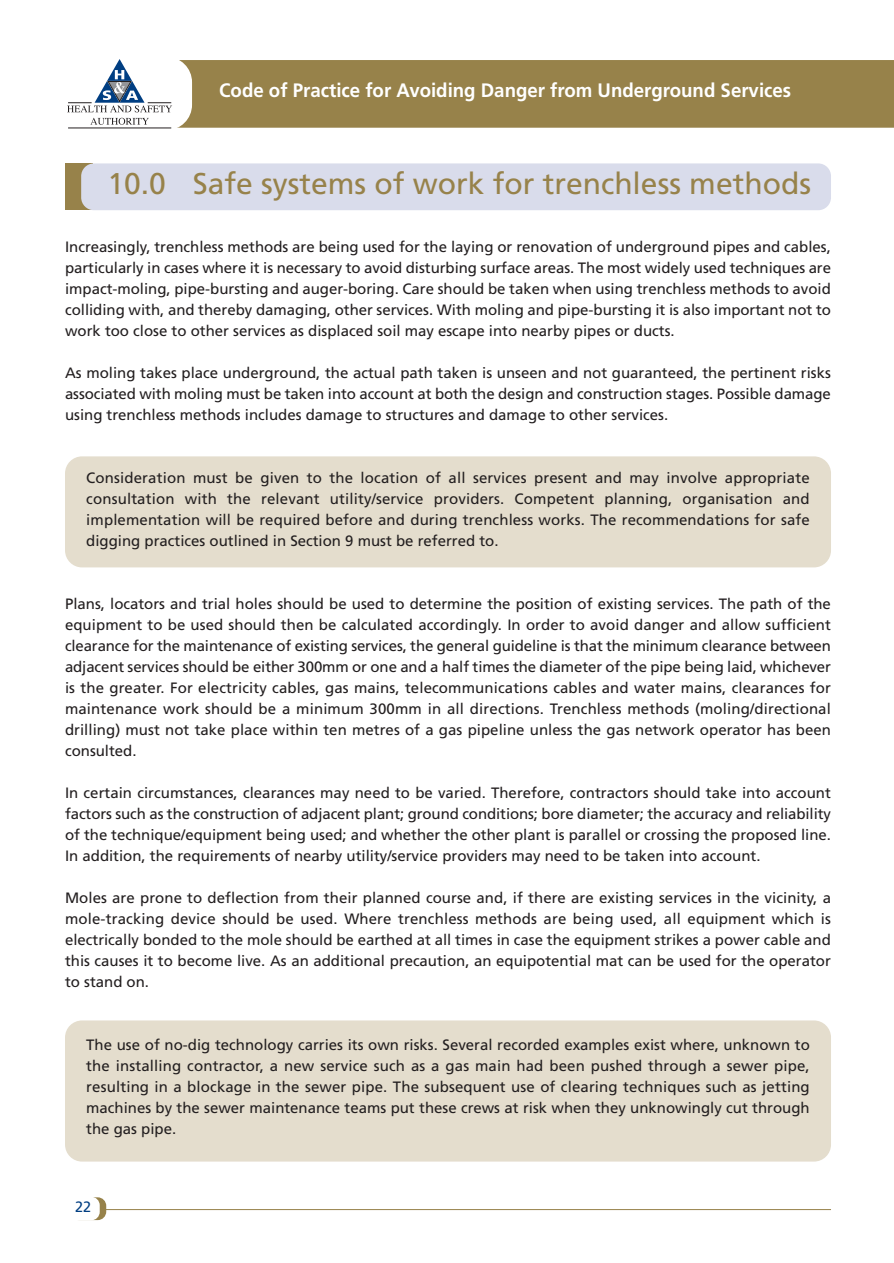
<style>
.page{position:relative;width:894px;height:1263px;background:#fff}
.page>*{position:absolute;margin:0;border:0;box-sizing:border-box;transform-origin:0 0}
.t1{font:30px "Frutiger";color:#97824a}
.t2{font:700 19.5px "Frutiger";color:#fff;scale:.96 1}
.t3{font:15px/21px "Frutiger";color:#231f20;text-align:justify}
.t4{font:15px "Frutiger";color:#003e82;scale:.96 1}
</style>
<div class="page">
<div style="left:65px;top:456px;width:765px;height:111px;background:#e4ddcd;border-radius:17px"></div>
<div style="left:65px;top:1020px;width:765px;height:141px;background:#e4ddcd;border-radius:17px"></div>
<div style="left:65px;top:163px;width:28px;height:47px;background:#97824a"></div>
<div style="left:81px;top:163px;width:749px;height:47px;background:#d9dceb;border-radius:13px"></div>
<div style="left:178px;top:60px;width:715px;height:68px;background:#97824a"></div>
<div style="left:70px;top:1197px;width:36px;height:23px;background:#97824a;border-radius:9px"></div>
<div style="left:49px;top:57px;width:143px;height:73px;background:#fff;border-radius:26px"></div>
<svg style="left:67px;top:59px;width:105px;height:53px"></svg>
<svg style="left:90px;top:118px;width:59px;height:7px"></svg>
<hr style="left:68px;top:128px;width:103px;height:1px;background:#231f20">
<div style="left:65px;top:1197px;width:35px;height:23px;background:#fff;border-radius:9px"></div>
<hr style="left:105px;top:1209px;width:725px;height:1px;background:#97824a">
<h2 class="t2" style="left:219px;top:82px;width:597px">Code of Practice for Avoiding Danger from Underground Services</h2>
<h1 class="t1" style="left:107px;top:172px;width:704px">10.0 Safe systems of work for trenchless methods</h1>
<p class="t3" style="left:65px;top:237px;width:767px">Increasingly, trenchless methods are being used for the laying or renovation of underground pipes and cables, particularly in cases where it is necessary to avoid disturbing surface areas. The most widely used techniques are impact-moling, pipe-bursting and auger-boring. Care should be taken when using trenchless methods to avoid colliding with, and thereby damaging, other services. With moling and pipe-bursting it is also important not to work too close to other services as displaced soil may escape into nearby pipes or ducts.</p>
<p class="t3" style="left:65px;top:363px;width:767px">As moling takes place underground, the actual path taken is unseen and not guaranteed, the pertinent risks associated with moling must be taken into account at both the design and construction stages. Possible damage using trenchless methods includes damage to structures and damage to other services.</p>
<p class="t3" style="left:86px;top:468px;width:724px">Consideration must be given to the location of all services present and may involve appropriate consultation with the relevant utility/service providers. Competent planning, organisation and implementation will be required before and during trenchless works. The recommendations for safe digging practices outlined in Section 9 must be referred to.</p>
<p class="t3" style="left:65px;top:594px;width:767px">Plans, locators and trial holes should be used to determine the position of existing services. The path of the equipment to be used should then be calculated accordingly. In order to avoid danger and allow sufficient clearance for the maintenance of existing services, the general guideline is that the minimum clearance between adjacent services should be either 300mm or one and a half times the diameter of the pipe being laid, whichever is the greater. For electricity cables, gas mains, telecommunications cables and water mains, clearances for maintenance work should be a minimum 300mm in all directions. Trenchless methods (moling/directional drilling) must not take place within ten metres of a gas pipeline unless the gas network operator has been consulted.</p>
<p class="t3" style="left:65px;top:783px;width:767px">In certain circumstances, clearances may need to be varied. Therefore, contractors should take into account factors such as the construction of adjacent plant; ground conditions; bore diameter; the accuracy and reliability of the technique/equipment being used; and whether the other plant is parallel or crossing the proposed line.<br>In addition, the requirements of nearby utility/service providers may need to be taken into account.</p>
<p class="t3" style="left:65px;top:888px;width:767px">Moles are prone to deflection from their planned course and, if there are existing services in the vicinity, a mole-tracking device should be used. Where trenchless methods are being used, all equipment which is electrically bonded to the mole should be earthed at all times in case the equipment strikes a power cable and this causes it to become live. As an additional precaution, an equipotential mat can be used for the operator to stand on.</p>
<p class="t3" style="left:86px;top:1035px;width:724px">The use of no-dig technology carries its own risks. Several recorded examples exist where, unknown to the installing contractor, a new service such as a gas main had been pushed through a sewer pipe, resulting in a blockage in the sewer pipe. The subsequent use of clearing techniques such as jetting machines by the sewer maintenance teams put these crews at risk when they unknowingly cut through the gas pipe.</p>
<p class="t4" style="left:75px;top:1201px;width:18px">22</p>
</div>
